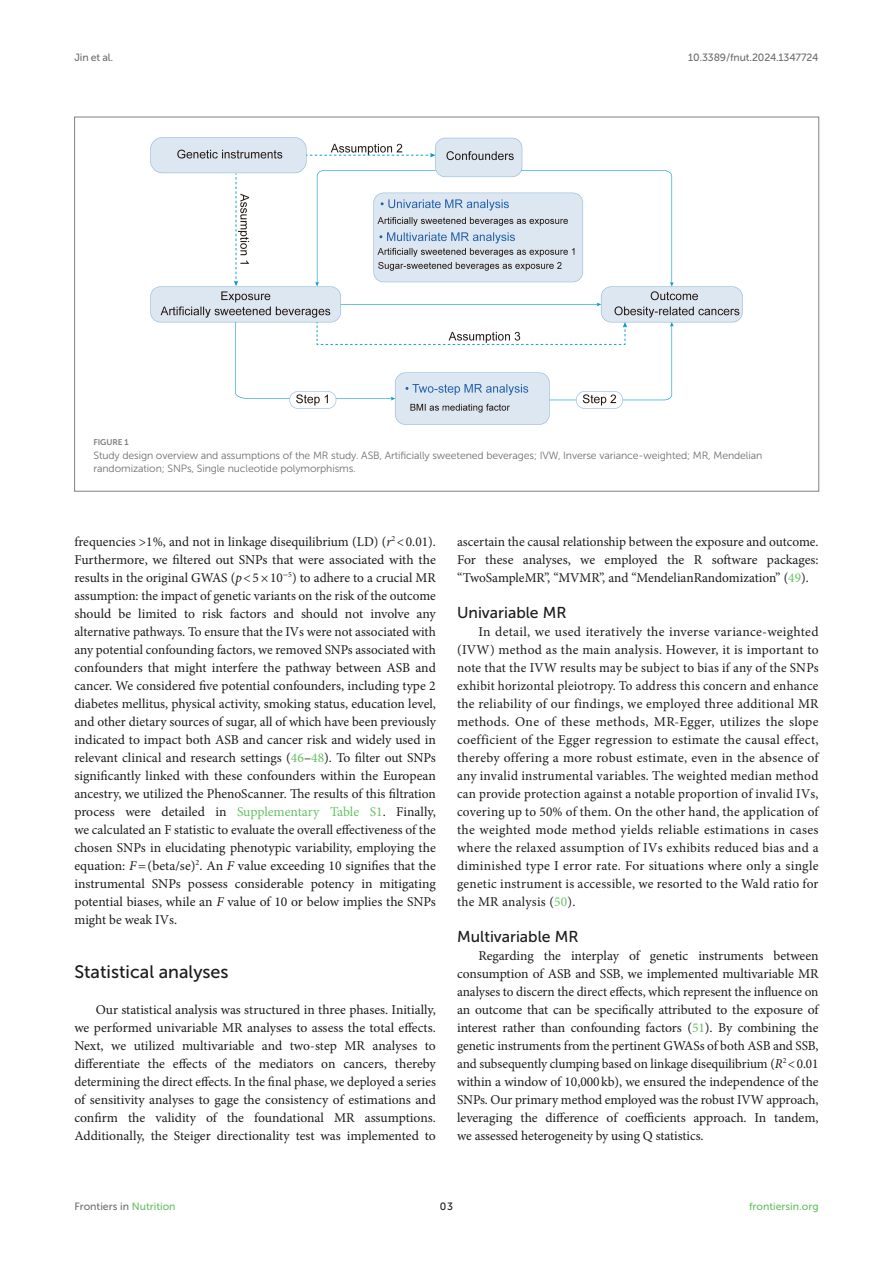
<style>
.page{position:relative;width:893px;height:1263px;background:#fff}
.page>*{position:absolute;margin:0;border:0;box-sizing:border-box;transform-origin:0 0}
.HEAD_2{font:18px "Museo Sans 500";color:#1b1c1b}
.HEAD_3{font:15.75px "Museo Sans 500";color:#1b1c1b}
.TEXT_FLUSH{font:13.5px/18px "Minion Pro";color:#1b1c1b;text-align:justify}
.FIG_LEG{font:10.5px/13.5px "Museo Sans 300";letter-spacing:-.01em;color:#706f70}
.t1{font:10.5px "Museo Sans 500";letter-spacing:-.015em;color:#706f70}
.t2{font:10.5px "Museo Sans 500";color:#65c161}
.t3{font:10.5px "Museo Sans 500";color:#1b1c1b}
.FIG_HD{font:8.25px "Museo Sans 700";letter-spacing:-.01em;color:#7e7f7f}
.s1{font-style:italic}
.s2{color:#65c161}
</style>
<div class="page">
<img style="left:150px;top:137px;width:593px;height:288px">
<p class="t1" style="left:74px;top:51px;width:40px">Jin et al.</p>
<p class="t1" style="left:688px;top:51px;width:132px">10.3389/fnut.2024.1347724</p>
<p class="FIG_HD" style="left:94px;top:438px;width:37px">FIGURE 1</p>
<p class="FIG_LEG" style="left:94px;top:448px;width:670px">Study design overview and assumptions of the MR study. ASB, Artificially sweetened beverages; IVW, Inverse variance-weighted; MR, Mendelian randomization; SNPs, Single nucleotide polymorphisms.</p>
<p class="TEXT_FLUSH" style="left:74px;top:533px;width:363px">frequencies &gt;1%, and not in linkage disequilibrium (LD) (<span class="s1">r</span><sup>2</sup> &lt;0.01).<br>Furthermore, we filtered out SNPs that were associated with the results in the original GWAS (<span class="s1">p</span>&lt;5×10<sup>−</sup><sup>5</sup>) to adhere to a crucial MR assumption: the impact of genetic variants on the risk of the outcome should be limited to risk factors and should not involve any alternative pathways. To ensure that the IVs were not associated with any potential confounding factors, we removed SNPs associated with confounders that might interfere the pathway between ASB and cancer. We considered five potential confounders, including type 2 diabetes mellitus, physical activity, smoking status, education level, and other dietary sources of sugar, all of which have been previously indicated to impact both ASB and cancer risk and widely used in relevant clinical and research settings (<span class="s2">46</span>–<span class="s2">48</span>). To filter out SNPs significantly linked with these confounders within the European ancestry, we utilized the PhenoScanner. The results of this filtration process were detailed in <span class="s2">Supplementary Table S1</span>. Finally, we calculated an F statistic to evaluate the overall effectiveness of the chosen SNPs in elucidating phenotypic variability, employing the equation: <span class="s1">F</span>=(beta/se)<sup>2</sup>. An <span class="s1">F</span> value exceeding 10 signifies that the instrumental SNPs possess considerable potency in mitigating potential biases, while an <span class="s1">F</span> value of 10 or below implies the SNPs might be weak IVs.</p>
<p class="HEAD_2" style="left:74px;top:962px;width:156px">Statistical analyses</p>
<p class="TEXT_FLUSH" style="left:74px;top:1001px;width:363px;text-indent:21px">Our statistical analysis was structured in three phases. Initially, we performed univariable MR analyses to assess the total effects.<br>Next, we utilized multivariable and two-step MR analyses to differentiate the effects of the mediators on cancers, thereby determining the direct effects. In the final phase, we deployed a series of sensitivity analyses to gage the consistency of estimations and confirm the validity of the foundational MR assumptions.<br>Additionally, the Steiger directionality test was implemented to</p>
<p class="TEXT_FLUSH" style="left:457px;top:533px;width:363px">ascertain the causal relationship between the exposure and outcome.<br>For these analyses, we employed the R software packages: “TwoSampleMR”, “MVMR”, and “MendelianRandomization” (<span class="s2">49</span>).</p>
<p class="HEAD_3" style="left:457px;top:604px;width:111px">Univariable MR</p>
<p class="TEXT_FLUSH" style="left:457px;top:623px;width:363px;text-indent:21px">In detail, we used iteratively the inverse variance-weighted (IVW) method as the main analysis. However, it is important to note that the IVW results may be subject to bias if any of the SNPs exhibit horizontal pleiotropy. To address this concern and enhance the reliability of our findings, we employed three additional MR methods. One of these methods, MR-Egger, utilizes the slope coefficient of the Egger regression to estimate the causal effect, thereby offering a more robust estimate, even in the absence of any invalid instrumental variables. The weighted median method can provide protection against a notable proportion of invalid IVs, covering up to 50% of them. On the other hand, the application of the weighted mode method yields reliable estimations in cases where the relaxed assumption of IVs exhibits reduced bias and a diminished type I error rate. For situations where only a single genetic instrument is accessible, we resorted to the Wald ratio for the MR analysis (<span class="s2">50</span>).</p>
<p class="HEAD_3" style="left:457px;top:928px;width:123px">Multivariable MR</p>
<p class="TEXT_FLUSH" style="left:457px;top:947px;width:363px;text-indent:21px">Regarding the interplay of genetic instruments between consumption of ASB and SSB, we implemented multivariable MR analyses to discern the direct effects, which represent the influence on an outcome that can be specifically attributed to the exposure of interest rather than confounding factors (<span class="s2">51</span>). By combining the genetic instruments from the pertinent GWASs of both ASB and SSB, and subsequently clumping based on linkage disequilibrium (<span class="s1">R</span><sup>2</sup> &lt;0.01 within a window of 10,000kb), we ensured the independence of the SNPs. Our primary method employed was the robust IVW approach, leveraging the difference of coefficients approach. In tandem, we assessed heterogeneity by using Q statistics.</p>
<p class="t1" style="left:74px;top:1200px;width:103px">Frontiers in <span class="s2">Nutrition</span></p>
<p class="t3" style="left:440px;top:1200px;width:15px">03</p>
<p class="t2" style="left:749px;top:1200px;width:71px">frontiersin.org</p>
</div>
